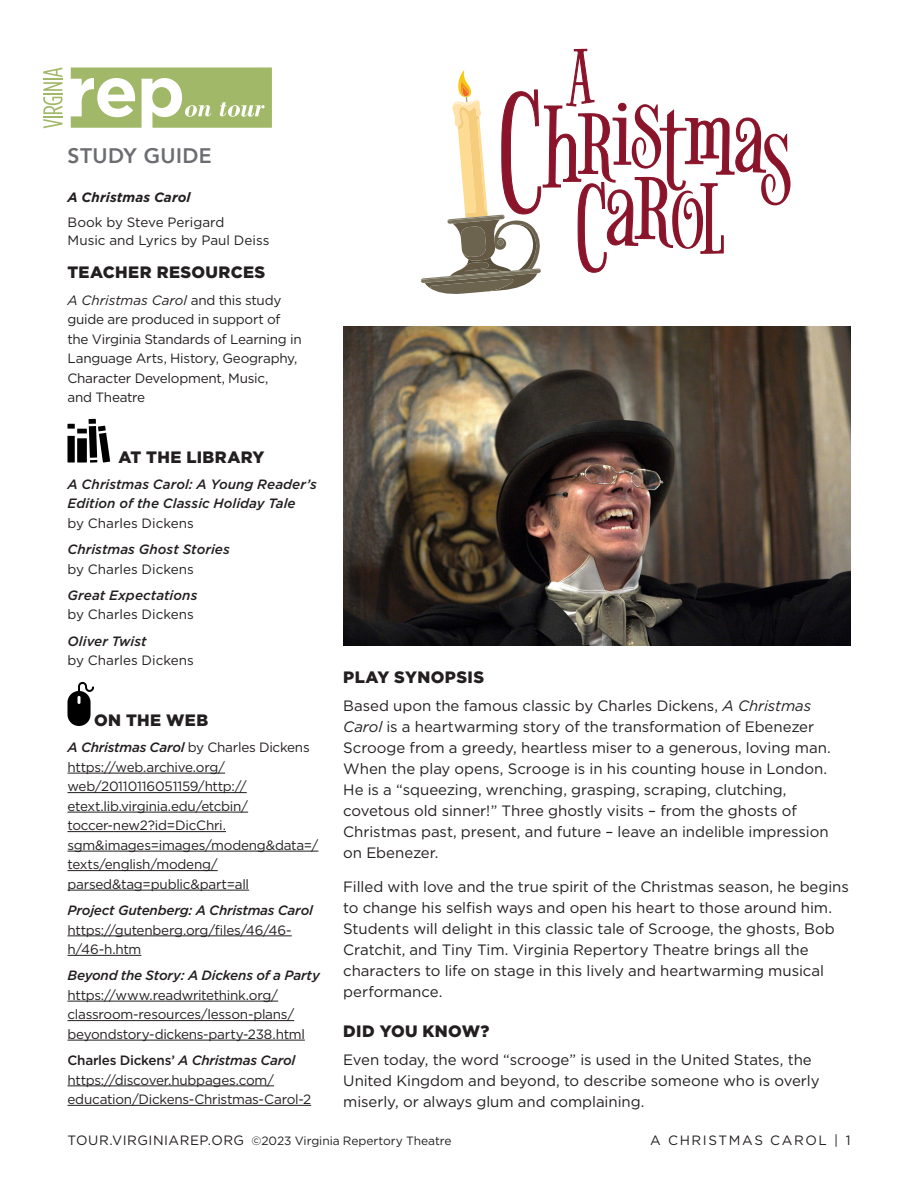
<style>
.page{position:relative;width:918px;height:1188px;background:#fff}
.page>*{position:absolute;margin:0;border:0;box-sizing:border-box;transform-origin:0 0}
.t1{font:800 21px "Avenir";letter-spacing:.02em;color:#6c6d70}
.Text__Subhead{font:900 16.5px "Gotham";letter-spacing:.02em;color:#231f20}
.Text__Basic_10pt{font:15px/21px "Gotham";letter-spacing:-.005em;color:#231f20}
.Text__Basic_9pt{font:13.5px/19.5px "Gotham";letter-spacing:-.02em;color:#231f20}
.Text__Basic_9pt-2{font:italic 500 13.5px/19.5px "Gotham";letter-spacing:-.005em;color:#231f20}
.Text__Basic_10pt-2{font:13.5px "Gotham";letter-spacing:-.005em;color:#231f20}
.Text__Basic_9pt-3{font:13.5px/19.5px "Gotham";color:#231f20}
.Text__Basic_9pt-4{font:13.5px "Gotham";letter-spacing:.12em;color:#231f20}
.Text__Basic_10pt-3{font:italic 700 13.5px "Gotham";letter-spacing:.005em;color:#231f20}
.t2{font:12px "Gotham";letter-spacing:-.005em;color:#231f20}
.s1{font-style:italic}
.s2{font-weight:400;font-style:normal}
.s3{font-weight:500;font-style:italic}
.s4{font-weight:500}
.s5{font-size:13.5px}
</style>
<div class="page">
<svg style="left:43px;top:68px;width:20px;height:60px"></svg>
<svg style="left:71px;top:68px;width:201px;height:60px"></svg>
<svg style="left:421px;top:48px;width:370px;height:246px"></svg>
<div style="left:497px;top:239px;width:7px;height:6px;background:#78715b;border-radius:50%"></div>
<hr style="left:68px;top:773px;width:157px;height:1px;background:#231f20">
<hr style="left:68px;top:792px;width:179px;height:1px;background:#231f20">
<hr style="left:68px;top:812px;width:180px;height:1px;background:#231f20">
<hr style="left:68px;top:831px;width:158px;height:1px;background:#231f20">
<hr style="left:68px;top:851px;width:251px;height:1px;background:#231f20">
<hr style="left:68px;top:870px;width:150px;height:1px;background:#231f20">
<hr style="left:68px;top:890px;width:181px;height:1px;background:#231f20">
<hr style="left:68px;top:936px;width:224px;height:1px;background:#231f20">
<hr style="left:68px;top:955px;width:73px;height:1px;background:#231f20">
<hr style="left:68px;top:1001px;width:210px;height:1px;background:#231f20">
<hr style="left:68px;top:1020px;width:226px;height:1px;background:#231f20">
<hr style="left:68px;top:1040px;width:237px;height:1px;background:#231f20">
<hr style="left:68px;top:1086px;width:206px;height:1px;background:#231f20">
<hr style="left:68px;top:1105px;width:243px;height:1px;background:#231f20">
<svg style="left:67px;top:419px;width:43px;height:44px"></svg>
<svg style="left:67px;top:682px;width:27px;height:44px"></svg>
<img style="left:343px;top:327px;width:507px;height:318px">
<h1 class="t1" style="left:68px;top:139px;width:146px">STUDY GUIDE</h1>
<p class="Text__Basic_10pt-3" style="left:68px;top:189px;width:125px">A Christmas Carol</p>
<p class="Text__Basic_10pt-2" style="left:68px;top:214px;width:159px">Book by Steve Perigard</p>
<p class="Text__Basic_10pt-2" style="left:68px;top:232px;width:203px">Music and Lyrics by Paul Deiss</p>
<p class="Text__Subhead" style="left:68px;top:261px;width:199px">TEACHER RESOURCES</p>
<p class="Text__Basic_9pt" style="left:68px;top:290px;width:236px"><span class="s1">A Christmas Carol</span> and this study guide are produced in support of the Virginia Standards of Learning in<br>Language Arts, History, Geography,<br>Character Development, Music,<br>and Theatre</p>
<p class="Text__Subhead" style="left:119px;top:445px;width:148px">AT THE LIBRARY</p>
<p class="Text__Basic_9pt-2" style="left:68px;top:474px;width:251px">A Christmas Carol: A Young Reader’s<br>Edition of the Classic Holiday Tale<br><span class="s2">by Charles Dickens</span></p>
<p class="Text__Basic_9pt-2" style="left:68px;top:539px;width:164px">Christmas Ghost Stories <span class="s2">by Charles Dickens</span></p>
<p class="Text__Basic_9pt-2" style="left:68px;top:585px;width:131px">Great Expectations <span class="s2">by Charles Dickens</span></p>
<p class="Text__Basic_9pt-3" style="left:68px;top:631px;width:128px"><span class="s3">Oliver Twist<br></span>by Charles Dickens</p>
<p class="Text__Subhead" style="left:94px;top:709px;width:116px">ON THE WEB</p>
<p class="Text__Basic_9pt" style="left:68px;top:737px;width:244px"><span class="s3">A Christmas Carol</span> by Charles Dickens</p>
<p class="Text__Basic_9pt" style="left:68px;top:757px;width:252px">https://web.archive.org/ web/20110116051159/http:// etext.lib.virginia.edu/etcbin/ toccer-new2?id=DicChri. sgm&amp;images=images/modeng&amp;data=/ texts/english/modeng/ parsed&amp;tag=public&amp;part=all</p>
<p class="Text__Basic_9pt-2" style="left:68px;top:900px;width:247px">Project Gutenberg: A Christmas Carol</p>
<p class="Text__Basic_9pt" style="left:68px;top:920px;width:226px">https://gutenberg.org/files/46/46- h/46-h.htm</p>
<p class="Text__Basic_9pt-2" style="left:68px;top:966px;width:254px">Beyond the Story: A Dickens of a Party</p>
<p class="Text__Basic_9pt" style="left:68px;top:985px;width:239px">https://www.readwritethink.org/ classroom-resources/lesson-plans/ beyondstory-dickens-party-238.html</p>
<p class="Text__Basic_9pt" style="left:68px;top:1050px;width:245px"><span class="s4">Charles Dickens’</span> <span class="s3">A Christmas Carol </span>https://discover.hubpages.com/ education/Dickens-Christmas-Carol-2</p>
<p class="Text__Subhead" style="left:343px;top:666px;width:142px">PLAY SYNOPSIS</p>
<p class="Text__Basic_10pt" style="left:343px;top:695px;width:489px">Based upon the famous classic by Charles Dickens, <span class="s1">A Christmas Carol</span> is a heartwarming story of the transformation of Ebenezer Scrooge from a greedy, heartless miser to a generous, loving man.<br>When the play opens, Scrooge is in his counting house in London.<br>He is a “squeezing, wrenching, grasping, scraping, clutching, covetous old sinner!” Three ghostly visits – from the ghosts of Christmas past, present, and future – leave an indelible impression on Ebenezer.</p>
<p class="Text__Basic_10pt" style="left:343px;top:876px;width:507px">Filled with love and the true spirit of the Christmas season, he begins to change his selfish ways and open his heart to those around him.<br>Students will delight in this classic tale of Scrooge, the ghosts, Bob Cratchit, and Tiny Tim. Virginia Repertory Theatre brings all the characters to life on stage in this lively and heartwarming musical performance.</p>
<p class="Text__Subhead" style="left:343px;top:1020px;width:148px">DID YOU KNOW?</p>
<p class="Text__Basic_10pt" style="left:343px;top:1049px;width:478px">Even today, the word “scrooge” is used in the United States, the<br>United Kingdom and beyond, to describe someone who is overly miserly, or always glum and complaining.</p>
<p class="t2" style="left:68px;top:1133px;width:386px"><span class="s5">TOUR.VIRGINIAREP.ORG</span> ©2023 Virginia Repertory Theatre</p>
<p class="Text__Basic_9pt-4" style="left:650px;top:1131px;width:202px">A CHRISTMAS CAROL | 1</p>
</div>
